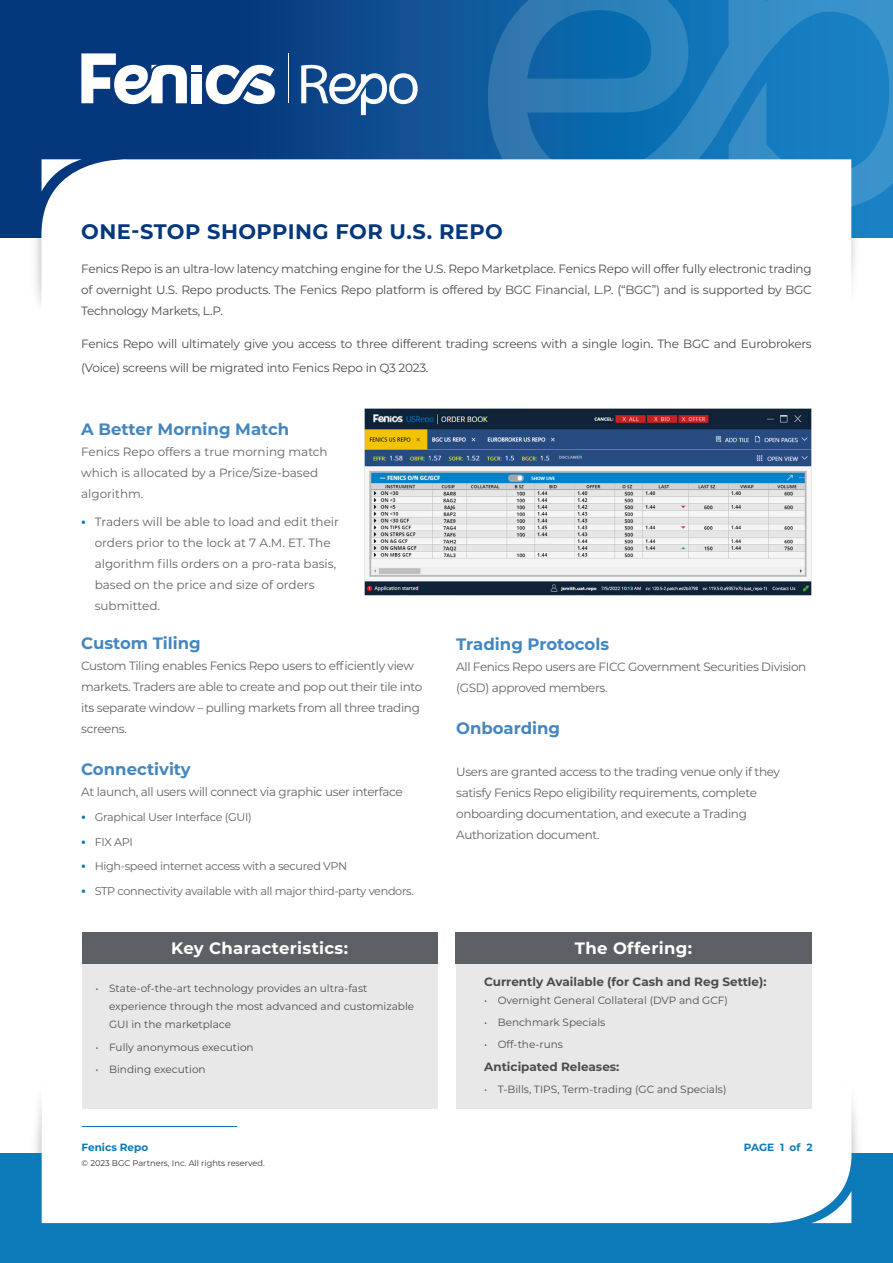
<style>
.page{position:relative;width:893px;height:1263px;background:#fff}
.page>*{position:absolute;margin:0;border:0;box-sizing:border-box;transform-origin:0 0}
.Main_Title{font:700 21px "Montserrat";letter-spacing:.02em;color:#05377c}
.Section_Title{font:700 16.5px "Montserrat";color:#4386bf}
.t1{font:700 16.5px "Montserrat";letter-spacing:.02em;color:#fff}
.Body_Subsections{font:12px/21px "Montserrat";letter-spacing:-.03em;color:#636366}
.Intro{font:12px/21px "Montserrat";letter-spacing:-.02em;color:#4b4c4d;text-align:justify}
.Body_Subsections-2{font:12px/21px "Montserrat";color:#636366}
.Body{font:12px/21px "Montserrat";color:#636366}
.Bullets__2{font:700 12px "Montserrat";color:#4b4c4d}
.Bullets_III__box{font:700 12px "Montserrat";color:#4b4c4d}
.t2{font:11.25px "Montserrat";letter-spacing:-.03em;color:#636366}
.t3{font:10.5px/18px "Montserrat";color:#4b4c4d}
.t4{font:700 10.5px "Montserrat";color:#0c79b8}
.t5{font:8.25px "Montserrat";color:#313533}
.s1{font-weight:700;font-size:13.5px;color:#0c79b8}
</style>
<div class="page">
<img style="left:0;top:237px;width:41px;height:67px">
<svg style="left:0;top:0;width:488px;height:237px;background:#094084"></svg>
<img style="left:0;top:1101px;width:41px;height:53px">
<img style="left:811px;top:1036px;width:82px;height:118px">
<div style="left:0;top:1154px;width:893px;height:109px;background:#0c79b8"></div>
<div style="left:41px;top:1081px;width:810px;height:143px;background:#fff"></div>
<hr style="left:82px;top:1127px;width:155px;height:1px;background:#0c79b8">
<svg style="left:41px;top:155px;width:447px;height:144px"></svg>
<svg style="left:488px;top:0;width:405px;height:281px"></svg>
<hr style="left:288px;top:53px;width:1px;height:50px;background:#fff">
<div style="left:191px;top:74px;width:11px;height:29px;background:#fff"></div>
<div style="left:191px;top:65px;width:11px;height:6px;background:#fff"></div>
<svg style="left:81px;top:53px;width:106px;height:51px"></svg>
<svg style="left:206px;top:65px;width:69px;height:39px"></svg>
<svg style="left:301px;top:65px;width:117px;height:50px"></svg>
<div style="left:456px;top:963px;width:355px;height:146px;background:#e9e8e9"></div>
<div style="left:82px;top:963px;width:355px;height:146px;background:#e9e8e9"></div>
<div style="left:82px;top:931px;width:355px;height:32px;background:#5c5f63"></div>
<div style="left:456px;top:931px;width:356px;height:32px;background:#5c5f63"></div>
<img style="left:364px;top:408px;width:448px;height:188px">
<p class="Main_Title" style="left:81px;top:216px;width:423px">ONE-STOP SHOPPING FOR U.S. REPO</p>
<p class="Intro" style="left:81px;top:258px;width:732px">Fenics Repo is an ultra-low latency matching engine for the U.S. Repo Marketplace. Fenics Repo will offer fully electronic trading of overnight U.S. Repo products. The Fenics Repo platform is offered by BGC Financial, L.P. (“BGC”) and is supported by BGC Technology Markets, L.P.</p>
<p class="Intro" style="left:81px;top:332px;width:732px;line-height:24px">Fenics Repo will ultimately give you access to three different trading screens with a single login. The BGC and Eurobrokers (Voice) screens will be migrated into Fenics Repo in Q3 2023.</p>
<p class="Section_Title" style="left:81px;top:418px;width:210px">A Better Morning Match</p>
<p class="Body" style="left:81px;top:441px;width:248px">Fenics Repo offers a true morning match which is allocated by a Price/Size-based algorithm.</p>
<p class="Body_Subsections-2" style="left:95px;top:511px;width:246px;text-indent:-14px"><span class="s1">•</span> Traders will be able to load and edit their orders prior to the lock at 7 A.M. ET. The algorithm fills orders on a pro-rata basis, based on the price and size of orders submitted.</p>
<p class="Section_Title" style="left:81px;top:631px;width:121px">Custom Tiling</p>
<p class="Body_Subsections" style="left:81px;top:655px;width:343px">Custom Tiling enables Fenics Repo users to efficiently view markets. Traders are able to create and pop out their tile into its separate window – pulling markets from all three trading screens.</p>
<p class="Section_Title" style="left:81px;top:757px;width:111px">Connectivity</p>
<p class="Body_Subsections" style="left:81px;top:781px;width:323px">At launch, all users will connect via graphic user interface</p>
<p class="t2" style="left:81px;top:809px;width:172px"><span class="s1">•</span> Graphical User Interface (GUI)</p>
<p class="t2" style="left:81px;top:834px;width:53px"><span class="s1">•</span> FIX API</p>
<p class="t2" style="left:81px;top:858px;width:268px"><span class="s1">•</span> High-speed internet access with a secured VPN</p>
<p class="t2" style="left:81px;top:883px;width:334px"><span class="s1">•</span> STP connectivity available with all major third-party vendors.</p>
<p class="Section_Title" style="left:456px;top:632px;width:154px">Trading Protocols</p>
<p class="Body_Subsections" style="left:456px;top:655px;width:352px">All Fenics Repo users are FICC Government Securities Division (GSD) approved members.</p>
<p class="Section_Title" style="left:456px;top:716px;width:105px">Onboarding</p>
<p class="Body_Subsections" style="left:456px;top:760px;width:325px">Users are granted access to the trading venue only if they satisfy Fenics Repo eligibility requirements, complete onboarding documentation, and execute a Trading Authorization document.</p>
<p class="t1" style="left:171px;top:936px;width:178px">Key Characteristics:</p>
<p class="t1" style="left:575px;top:936px;width:119px">The Offering:</p>
<p class="t3" style="left:109px;top:979px;width:307px;text-indent:-13px">• State-of-the-art technology provides an ultra-fast experience through the most advanced and customizable<br>GUI in the marketplace</p>
<p class="t3" style="left:96px;top:1038px;width:160px">• Fully anonymous execution</p>
<p class="t3" style="left:96px;top:1060px;width:112px">• Binding execution</p>
<p class="Bullets__2" style="left:484px;top:973px;width:284px">Currently Available (for Cash and Reg Settle):</p>
<p class="t3" style="left:484px;top:990px;width:245px">• Overnight General Collateral (DVP and GCF)</p>
<p class="t3" style="left:484px;top:1013px;width:123px">• Benchmark Specials</p>
<p class="t3" style="left:484px;top:1035px;width:80px">• Off-the-runs</p>
<p class="Bullets_III__box" style="left:484px;top:1057px;width:137px">Anticipated Releases:</p>
<p class="t3" style="left:484px;top:1080px;width:244px">• T-Bills, TIPS, Term-trading (GC and Specials)</p>
<p class="t4" style="left:82px;top:1140px;width:68px">Fenics Repo</p>
<p class="t4" style="left:744px;top:1140px;width:70px">PAGE 1 of 2</p>
<p class="t5" style="left:82px;top:1157px;width:185px">© 2023 BGC Partners, Inc. All rights reserved.</p>
</div>
